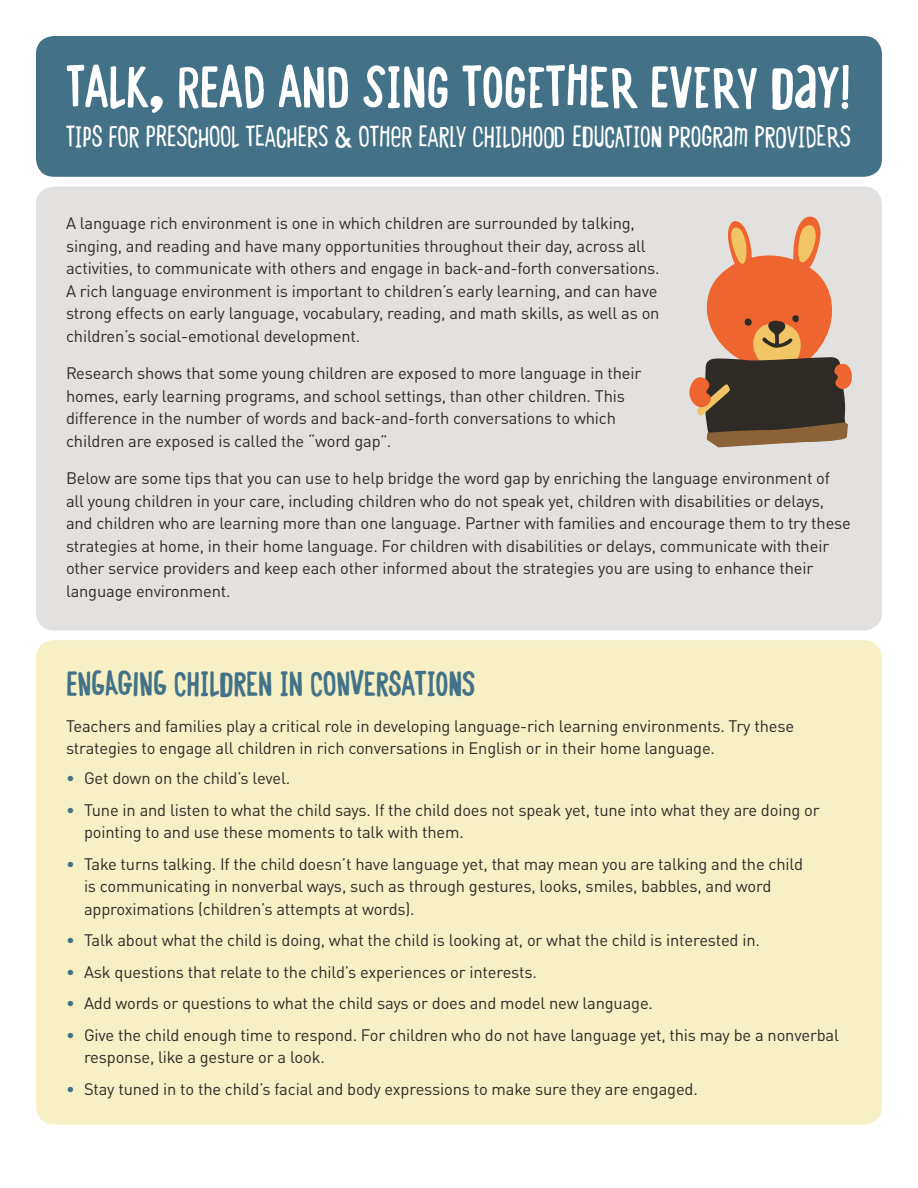
<style>
.page{position:relative;width:918px;height:1188px;background:#fff}
.page>*{position:absolute;margin:0;border:0;box-sizing:border-box;transform-origin:0 0}
.t1{font:700 55.8px "TRS Hand";color:#fff}
.t2{font:700 33px "TRS Hand";letter-spacing:-.01em;color:#437288}
.t3{font:27.45px "TRS Hand";color:#fff}
.t4{font:16.5px/22.5px "DINOT";letter-spacing:-.01em;color:#2e2a26}
.s1{color:#437288}
</style>
<div class="page">
<div style="left:36px;top:36px;width:846px;height:141px;background:#437288;border-radius:18px"></div>
<div style="left:36px;top:640px;width:846px;height:485px;background:#f7f0c5;border-radius:18px"></div>
<div style="left:36px;top:187px;width:846px;height:443px;background:#e2e1df;border-radius:18px"></div>
<svg style="left:689px;top:216px;width:163px;height:231px"></svg>
<h1 class="t1" style="left:66px;top:54px;width:786px">TALK, READ AND SING TOGETHER EVERY DAY!</h1>
<h3 class="t3" style="left:66px;top:120px;width:787px">TIPS FOR PRESCHOOL TEACHERS &amp; OTHER EARLY CHILDHOOD EDUCATION PROGRAM PROVIDERS</h3>
<p class="t4" style="left:66px;top:212px;width:595px">A language rich environment is one in which children are surrounded by talking, singing, and reading and have many opportunities throughout their day, across all activities, to communicate with others and engage in back-and-forth conversations.<br>A rich language environment is important to children’s early learning, and can have strong effects on early language, vocabulary, reading, and math skills, as well as on children’s social-emotional development.</p>
<p class="t4" style="left:66px;top:362px;width:577px">Research shows that some young children are exposed to more language in their homes, early learning programs, and school settings, than other children. This difference in the number of words and back-and-forth conversations to which children are exposed is called the “word gap”.</p>
<p class="t4" style="left:66px;top:467px;width:787px">Below are some tips that you can use to help bridge the word gap by enriching the language environment of all young children in your care, including children who do not speak yet, children with disabilities or delays, and children who are learning more than one language. Partner with families and encourage them to try these strategies at home, in their home language. For children with disabilities or delays, communicate with their other service providers and keep each other informed about the strategies you are using to enhance their language environment.</p>
<h2 class="t2" style="left:66px;top:664px;width:411px">ENGAGING CHILDREN IN CONVERSATIONS</h2>
<p class="t4" style="left:66px;top:714px;width:730px">Teachers and families play a critical role in developing language-rich learning environments. Try these strategies to engage all children in rich conversations in English or in their home language.</p>
<p class="t4" style="left:66px;top:767px;width:226px"><span class="s1">•</span> Get down on the child’s level.</p>
<p class="t4" style="left:84px;top:798px;width:737px;text-indent:-18px"><span class="s1">•</span> Tune in and listen to what the child says. If the child does not speak yet, tune into what they are doing or pointing to and use these moments to talk with them.</p>
<p class="t4" style="left:84px;top:852px;width:721px;text-indent:-18px"><span class="s1">•</span> Take turns talking. If the child doesn’t have language yet, that may mean you are talking and the child is communicating in nonverbal ways, such as through gestures, looks, smiles, babbles, and word approximations (children’s attempts at words).</p>
<p class="t4" style="left:66px;top:929px;width:695px"><span class="s1">•</span> Talk about what the child is doing, what the child is looking at, or what the child is interested in.</p>
<p class="t4" style="left:66px;top:960px;width:472px"><span class="s1">•</span> Ask questions that relate to the child’s experiences or interests.</p>
<p class="t4" style="left:66px;top:992px;width:589px"><span class="s1">•</span> Add words or questions to what the child says or does and model new language.</p>
<p class="t4" style="left:84px;top:1023px;width:757px;text-indent:-18px"><span class="s1">•</span> Give the child enough time to respond. For children who do not have language yet, this may be a nonverbal response, like a gesture or a look.</p>
<p class="t4" style="left:66px;top:1077px;width:633px"><span class="s1">•</span> Stay tuned in to the child’s facial and body expressions to make sure they are engaged.</p>
</div>
